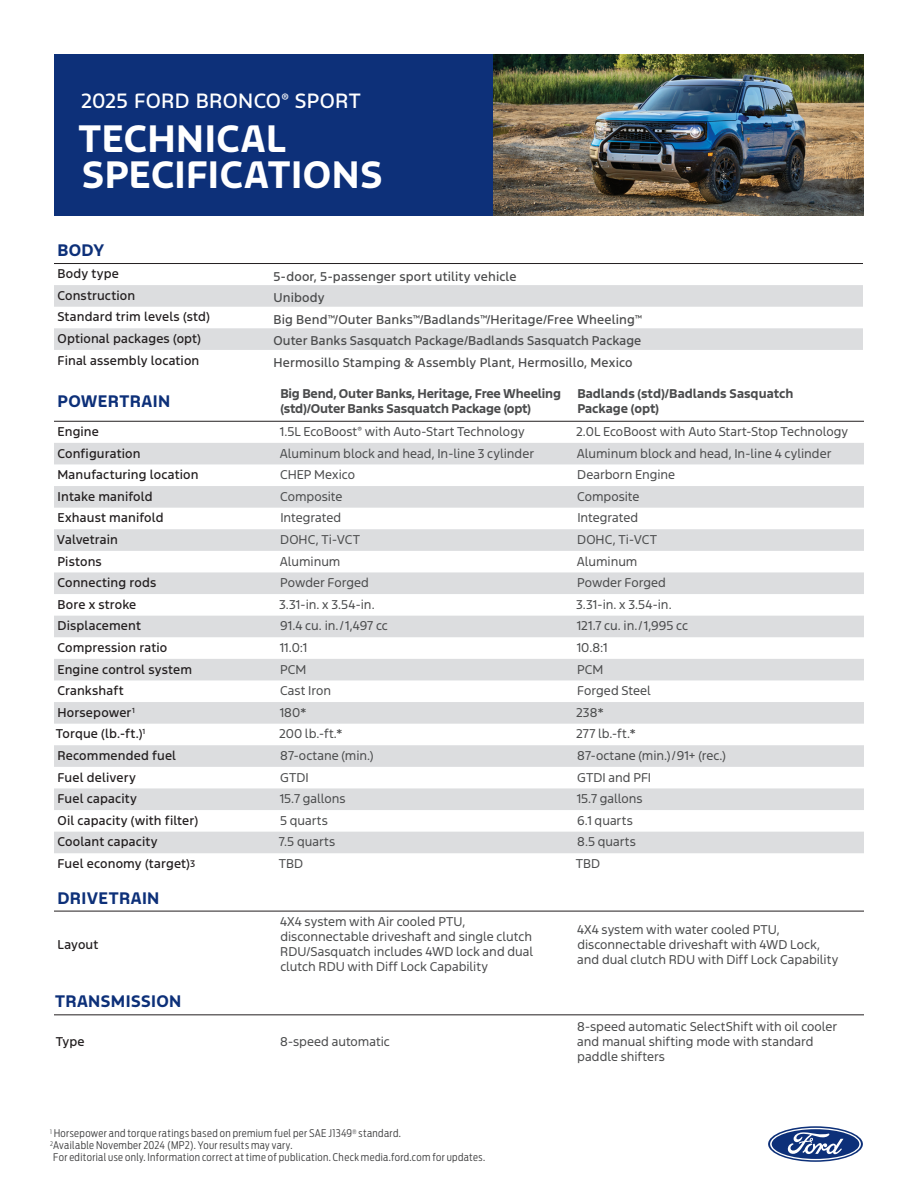
<style>
.page{position:relative;width:918px;height:1188px;background:#fff}
.page>*{position:absolute;margin:0;border:0;box-sizing:border-box;transform-origin:0 0}
.t1{font:700 36px/36px "Ford F1";letter-spacing:.015em;color:#fff}
.t2{font:500 19.5px "Ford F1";letter-spacing:.015em;color:#fff}
.t3{font:700 15.75px "Ford F1";letter-spacing:.025em;color:#0d3079}
.t4{font:12px/15px "Ford F1";color:#4b4c4d}
.t5{font:500 12px "Ford F1";letter-spacing:.01em;color:#231f20}
.t6{font:500 12px "Ford F1";letter-spacing:.01em;color:#4b4c4d}
.t7{font:700 12px/15px "Ford F1";letter-spacing:-.015em;color:#4b4c4d}
.t8{font:300 10.5px "Ford Antenna Cond";letter-spacing:.035em;color:#3e3e3f}
.s1{font-size:9px}
</style>
<div class="page">
<img style="left:493px;top:54px;width:371px;height:162px">
<div style="left:54px;top:54px;width:439px;height:162px;background:#0d3079"></div>
<svg style="left:768px;top:1126px;width:95px;height:36px"></svg>
<svg style="left:770px;top:1128px;width:91px;height:32px"></svg>
<svg style="left:54px;top:285px;width:809px;height:65px;fill:#dcdddf"></svg>
<hr style="left:54px;top:263px;width:216px;height:1px;background:#231f20">
<hr style="left:270px;top:263px;width:593px;height:1px;background:#231f20">
<svg style="left:54px;top:443px;width:810px;height:410px;fill:#dcdddf"></svg>
<hr style="left:54px;top:421px;width:216px;height:1px;background:#231f20">
<hr style="left:270px;top:421px;width:297px;height:1px;background:#231f20">
<hr style="left:567px;top:421px;width:297px;height:1px;background:#231f20">
<hr style="left:54px;top:911px;width:216px;height:1px;background:#231f20">
<hr style="left:270px;top:911px;width:297px;height:1px;background:#231f20">
<hr style="left:567px;top:911px;width:297px;height:1px;background:#231f20">
<hr style="left:54px;top:1015px;width:216px;height:1px;background:#231f20">
<hr style="left:270px;top:1015px;width:297px;height:1px;background:#231f20">
<hr style="left:567px;top:1015px;width:297px;height:1px;background:#231f20">
<h2 class="t2" style="left:81px;top:87px;width:281px">2025 FORD BRONCO<sup>®</sup> SPORT</h2>
<h1 class="t1" style="left:79px;top:122px;width:305px">TECHNICAL<br>SPECIFICATIONS</h1>
<h3 class="t3" style="left:57px;top:238px;width:49px">BODY</h3>
<p class="t5" style="left:58px;top:266px;width:63px">Body type</p>
<p class="t6" style="left:274px;top:268px;width:245px">5-door, 5-passenger sport utility vehicle</p>
<p class="t5" style="left:57px;top:287px;width:79px">Construction</p>
<p class="t6" style="left:273px;top:289px;width:53px">Unibody</p>
<p class="t5" style="left:58px;top:309px;width:154px">Standard trim levels (std)</p>
<p class="t6" style="left:274px;top:311px;width:370px">Big Bend™/Outer Banks™/Badlands™/Heritage/Free Wheeling™</p>
<p class="t5" style="left:58px;top:330px;width:145px">Optional packages (opt)</p>
<p class="t6" style="left:274px;top:333px;width:369px">Outer Banks Sasquatch Package/Badlands Sasquatch Package</p>
<p class="t5" style="left:58px;top:352px;width:143px">Final assembly location</p>
<p class="t6" style="left:274px;top:354px;width:361px">Hermosillo Stamping &amp; Assembly Plant, Hermosillo, Mexico</p>
<h3 class="t3" style="left:57px;top:389px;width:114px">POWERTRAIN</h3>
<p class="t7" style="left:280px;top:386px;width:282px">Big Bend, Outer Banks, Heritage, Free Wheeling (std)/Outer Banks Sasquatch Package (opt)</p>
<p class="t7" style="left:577px;top:386px;width:218px">Badlands (std)/Badlands Sasquatch<br>Package (opt)</p>
<p class="t5" style="left:58px;top:423px;width:43px">Engine</p>
<p class="t4" style="left:280px;top:425px;width:247px">1.5L EcoBoost<sup>®</sup> with Auto-Start Technology</p>
<p class="t4" style="left:576px;top:425px;width:274px">2.0L EcoBoost with Auto Start-Stop Technology</p>
<p class="t5" style="left:57px;top:445px;width:85px">Configuration</p>
<p class="t4" style="left:280px;top:447px;width:256px">Aluminum block and head, In-line 3 cylinder</p>
<p class="t4" style="left:577px;top:447px;width:256px">Aluminum block and head, In-line 4 cylinder</p>
<p class="t5" style="left:58px;top:467px;width:142px">Manufacturing location</p>
<p class="t4" style="left:280px;top:468px;width:76px">CHEP Mexico</p>
<p class="t4" style="left:577px;top:468px;width:99px">Dearborn Engine</p>
<p class="t5" style="left:58px;top:488px;width:97px">Intake manifold</p>
<p class="t4" style="left:280px;top:490px;width:64px">Composite</p>
<p class="t4" style="left:577px;top:490px;width:64px">Composite</p>
<p class="t5" style="left:58px;top:510px;width:108px">Exhaust manifold</p>
<p class="t4" style="left:280px;top:511px;width:63px">Integrated</p>
<p class="t4" style="left:577px;top:511px;width:63px">Integrated</p>
<p class="t5" style="left:57px;top:531px;width:63px">Valvetrain</p>
<p class="t4" style="left:280px;top:533px;width:81px">DOHC, Ti-VCT</p>
<p class="t4" style="left:577px;top:533px;width:81px">DOHC, Ti-VCT</p>
<p class="t5" style="left:58px;top:553px;width:46px">Pistons</p>
<p class="t4" style="left:280px;top:555px;width:62px">Aluminum</p>
<p class="t4" style="left:577px;top:555px;width:62px">Aluminum</p>
<p class="t5" style="left:57px;top:575px;width:101px">Connecting rods</p>
<p class="t4" style="left:280px;top:576px;width:90px">Powder Forged</p>
<p class="t4" style="left:577px;top:576px;width:90px">Powder Forged</p>
<p class="t5" style="left:58px;top:596px;width:80px">Bore x stroke</p>
<p class="t4" style="left:279px;top:598px;width:97px">3.31-in. x 3.54-in.</p>
<p class="t4" style="left:576px;top:598px;width:97px">3.31-in. x 3.54-in.</p>
<p class="t5" style="left:58px;top:618px;width:85px">Displacement</p>
<p class="t4" style="left:280px;top:619px;width:109px">91.4 cu. in./1,497 cc</p>
<p class="t4" style="left:577px;top:619px;width:113px">121.7 cu. in./1,995 cc</p>
<p class="t5" style="left:57px;top:639px;width:111px">Compression ratio</p>
<p class="t4" style="left:280px;top:641px;width:29px">11.0:1</p>
<p class="t4" style="left:577px;top:641px;width:32px">10.8:1</p>
<p class="t5" style="left:58px;top:661px;width:136px">Engine control system</p>
<p class="t4" style="left:280px;top:663px;width:28px">PCM</p>
<p class="t4" style="left:577px;top:663px;width:28px">PCM</p>
<p class="t5" style="left:57px;top:683px;width:68px">Crankshaft</p>
<p class="t4" style="left:280px;top:684px;width:52px">Cast Iron</p>
<p class="t4" style="left:577px;top:684px;width:75px">Forged Steel</p>
<p class="t5" style="left:58px;top:704px;width:79px">Horsepower<sup>1</sup></p>
<p class="t4" style="left:280px;top:706px;width:29px">180*</p>
<p class="t4" style="left:576px;top:706px;width:29px">238*</p>
<p class="t5" style="left:56px;top:726px;width:91px">Torque (lb.-ft.)<sup>1</sup></p>
<p class="t4" style="left:279px;top:727px;width:65px">200 lb.-ft.*</p>
<p class="t4" style="left:576px;top:727px;width:61px">277 lb.-ft.*</p>
<p class="t5" style="left:58px;top:747px;width:120px">Recommended fuel</p>
<p class="t4" style="left:280px;top:749px;width:95px">87-octane (min.)</p>
<p class="t4" style="left:577px;top:749px;width:150px">87-octane (min.)/91+ (rec.)</p>
<p class="t5" style="left:58px;top:769px;width:80px">Fuel delivery</p>
<p class="t4" style="left:280px;top:771px;width:30px">GTDI</p>
<p class="t4" style="left:577px;top:771px;width:76px">GTDI and PFI</p>
<p class="t5" style="left:58px;top:791px;width:81px">Fuel capacity</p>
<p class="t4" style="left:280px;top:792px;width:67px">15.7 gallons</p>
<p class="t4" style="left:577px;top:792px;width:67px">15.7 gallons</p>
<p class="t5" style="left:58px;top:812px;width:142px">Oil capacity (with filter)</p>
<p class="t4" style="left:280px;top:814px;width:49px">5 quarts</p>
<p class="t4" style="left:577px;top:814px;width:57px">6.1 quarts</p>
<p class="t5" style="left:57px;top:834px;width:102px">Coolant capacity</p>
<p class="t4" style="left:279px;top:835px;width:58px">7.5 quarts</p>
<p class="t4" style="left:577px;top:835px;width:60px">8.5 quarts</p>
<p class="t5" style="left:58px;top:855px;width:139px">Fuel economy (target)<span class="s1">3</span></p>
<p class="t4" style="left:279px;top:857px;width:26px">TBD</p>
<p class="t4" style="left:576px;top:857px;width:26px">TBD</p>
<h3 class="t3" style="left:57px;top:886px;width:104px">DRIVETRAIN</h3>
<p class="t5" style="left:58px;top:936px;width:42px">Layout</p>
<p class="t4" style="left:280px;top:915px;width:255px">4X4 system with Air cooled PTU, disconnectable driveshaft and single clutch RDU/Sasquatch includes 4WD lock and dual clutch RDU with Diff Lock Capability</p>
<p class="t4" style="left:577px;top:923px;width:263px">4X4 system with water cooled PTU, disconnectable driveshaft with 4WD Lock, and dual clutch RDU with Diff Lock Capability</p>
<h3 class="t3" style="left:55px;top:990px;width:128px">TRANSMISSION</h3>
<p class="t5" style="left:56px;top:1033px;width:30px">Type</p>
<p class="t4" style="left:280px;top:1035px;width:111px">8-speed automatic</p>
<p class="t8" style="left:50px;top:1124px;width:352px"><sup>1</sup> Horsepower and torque ratings based on premium fuel per SAE J1349<sup>®</sup> standard.</p>
<p class="t8" style="left:50px;top:1136px;width:244px"><sup>2</sup>Available November 2024 (MP2). Your results may vary.</p>
<p class="t8" style="left:53px;top:1148px;width:433px">For editorial use only. Information correct at time of publication. Check media.ford.com for updates.</p>
<p class="t4" style="left:577px;top:1020px;width:262px">8-speed automatic SelectShift with oil cooler and manual shifting mode with standard paddle shifters</p>
</div>
